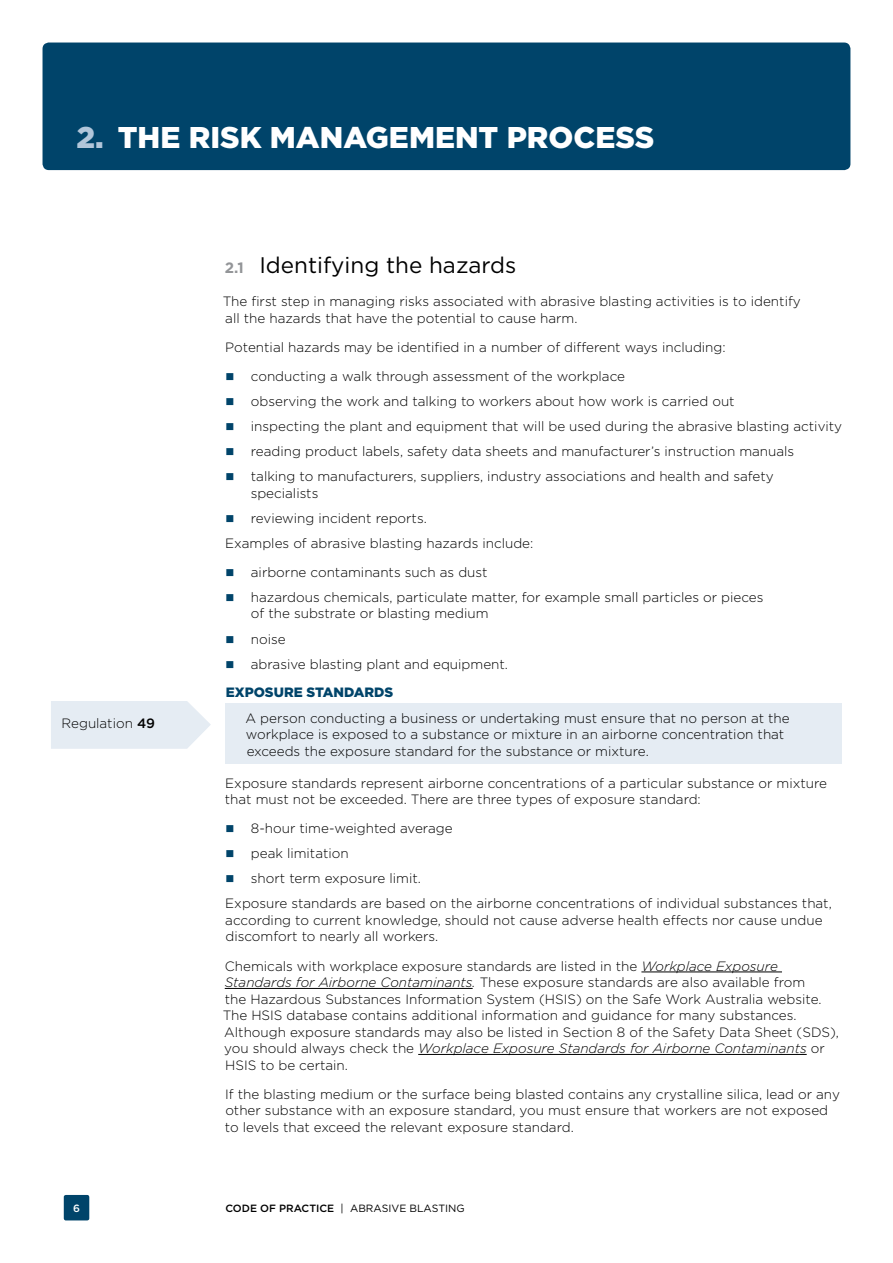
<style>
.page{position:relative;width:893px;height:1263px;background:#fff}
.page>*{position:absolute;margin:0;border:0;box-sizing:border-box;transform-origin:0 0}
.Header_1{font:900 30px "Gotham";color:#fff}
.Header_2{font:22.5px "Gotham";color:#000}
.Body_copy{font:300 13.5px/16.5px "Gotham";color:#000}
.Header_3{font:900 13.5px "Gotham";color:#00446a}
.t1{font:10.5px "Gotham";color:#000}
.t2{font:500 10.5px "Gotham";color:#fff}
.s1{color:#b1c6da}
.s2{font-weight:500}
.s3{font-weight:700;font-size:15px;color:#939598}
.s4{font-style:italic}
</style>
<div class="page">
<div style="left:43px;top:43px;width:807px;height:127px;background:#00446a;border-radius:6px"></div>
<div style="left:64px;top:1195px;width:25px;height:25px;background:#00446a;border-radius:2px"></div>
<hr style="left:641px;top:971px;width:141px;height:1px;background:#000">
<hr style="left:225px;top:988px;width:248px;height:1px;background:#000">
<hr style="left:418px;top:1054px;width:389px;height:1px;background:#000">
<div style="left:225px;top:703px;width:617px;height:61px;background:#e5ecf3"></div>
<svg style="left:51px;top:701px;width:160px;height:48px;background:#e7edf3"></svg>
<p class="Header_1" style="left:77px;top:119px;width:579px"><span class="s1">2.</span> THE RISK MANAGEMENT PROCESS</p>
<p class="Body_copy" style="left:62px;top:715px;width:95px">Regulation <span class="s2">49</span></p>
<p class="Header_2" style="left:225px;top:252px;width:293px"><span class="s3">2.1</span> Identifying the hazards</p>
<p class="Body_copy" style="left:223px;top:293px;width:580px">The first step in managing risks associated with abrasive blasting activities is to identify all the hazards that have the potential to cause harm.</p>
<p class="Body_copy" style="left:225px;top:339px;width:502px">Potential hazards may be identified in a number of different ways including:</p>
<p class="Body_copy" style="left:251px;top:368px;width:376px">conducting a walk through assessment of the workplace</p>
<p class="Body_copy" style="left:251px;top:393px;width:485px">observing the work and talking to workers about how work is carried out</p>
<p class="Body_copy" style="left:251px;top:418px;width:593px">inspecting the plant and equipment that will be used during the abrasive blasting activity</p>
<p class="Body_copy" style="left:251px;top:443px;width:545px">reading product labels, safety data sheets and manufacturer’s instruction manuals</p>
<p class="Body_copy" style="left:251px;top:468px;width:525px">talking to manufacturers, suppliers, industry associations and health and safety specialists</p>
<p class="Body_copy" style="left:251px;top:510px;width:177px">reviewing incident reports.</p>
<p class="Body_copy" style="left:225px;top:535px;width:310px">Examples of abrasive blasting hazards include:</p>
<p class="Body_copy" style="left:251px;top:564px;width:238px">airborne contaminants such as dust</p>
<p class="Body_copy" style="left:251px;top:589px;width:514px">hazardous chemicals, particulate matter, for example small particles or pieces of the substrate or blasting medium</p>
<p class="Body_copy" style="left:251px;top:630px;width:36px">noise</p>
<p class="Body_copy" style="left:251px;top:655px;width:259px">abrasive blasting plant and equipment.</p>
<p class="Header_3" style="left:226px;top:684px;width:169px">EXPOSURE STANDARDS</p>
<p class="Body_copy" style="left:245px;top:710px;width:546px">A person conducting a business or undertaking must ensure that no person at the workplace is exposed to a substance or mixture in an airborne concentration that exceeds the exposure standard for the substance or mixture.</p>
<p class="Body_copy" style="left:225px;top:774px;width:604px">Exposure standards represent airborne concentrations of a particular substance or mixture that must not be exceeded. There are three types of exposure standard:</p>
<p class="Body_copy" style="left:251px;top:820px;width:203px">8-hour time-weighted average</p>
<p class="Body_copy" style="left:251px;top:845px;width:99px">peak limitation</p>
<p class="Body_copy" style="left:251px;top:870px;width:171px">short term exposure limit.</p>
<p class="Body_copy" style="left:225px;top:895px;width:608px">Exposure standards are based on the airborne concentrations of individual substances that, according to current knowledge, should not cause adverse health effects nor cause undue discomfort to nearly all workers.</p>
<p class="Body_copy" style="left:223px;top:957px;width:618px">Chemicals with workplace exposure standards are listed in the <span class="s4">Workplace Exposure Standards for Airborne Contaminants.</span> These exposure standards are also available from<br>the Hazardous Substances Information System (HSIS) on the Safe Work Australia website.<br>The HSIS database contains additional information and guidance for many substances.<br>Although exposure standards may also be listed in Section 8 of the Safety Data Sheet (SDS), you should always check the <span class="s4">Workplace Exposure Standards for Airborne Contaminants</span> or HSIS to be certain.</p>
<p class="Body_copy" style="left:225px;top:1086px;width:617px">If the blasting medium or the surface being blasted contains any crystalline silica, lead or any other substance with an exposure standard, you must ensure that workers are not exposed to levels that exceed the relevant exposure standard.</p>
<p class="t2" style="left:73px;top:1202px;width:8px">6</p>
<p class="t1" style="left:225px;top:1202px;width:241px"><span class="s2">CODE OF PRACTICE</span> | ABRASIVE BLASTING</p>
</div>
